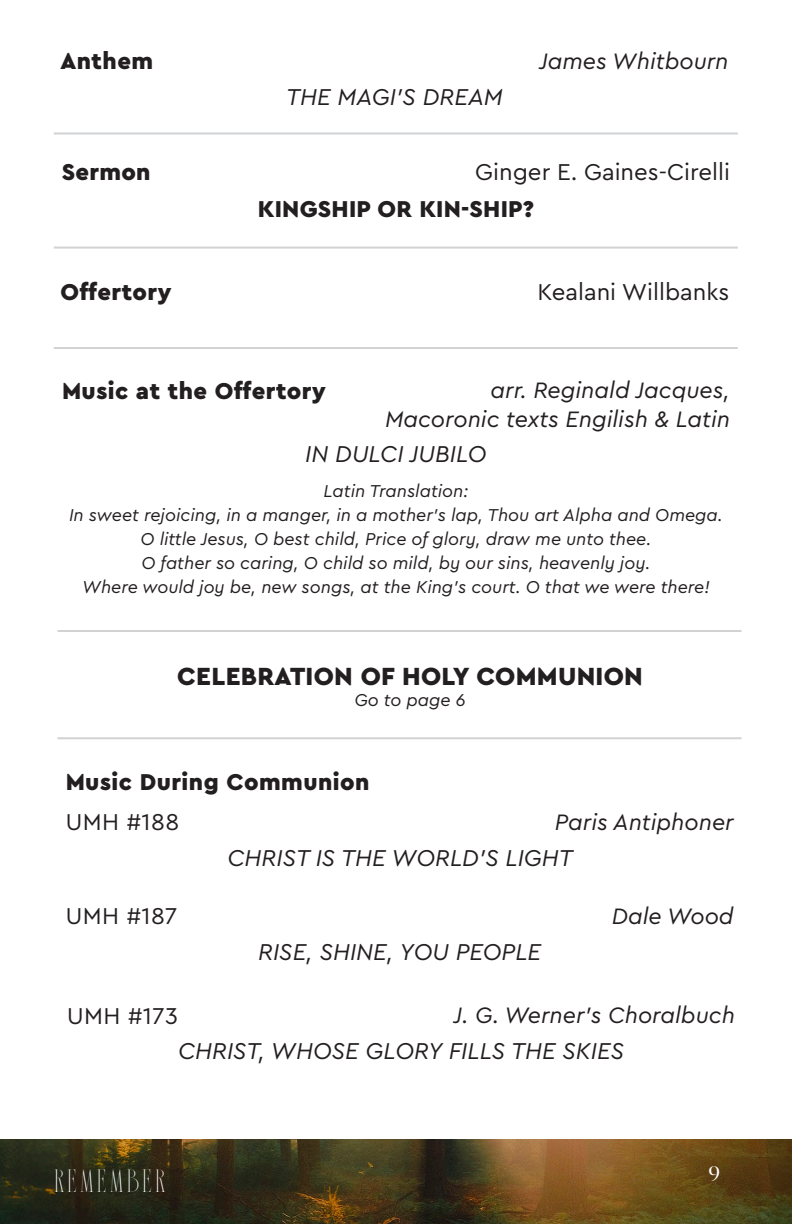
<style>
.page{position:relative;width:792px;height:1224px;background:#fff}
.page>*{position:absolute;margin:0;border:0;box-sizing:border-box;transform-origin:0 0}
.t1{font:30px "Vagesha Rolenda";letter-spacing:.095em;color:#fff}
.t2{font:900 26px "Cera Pro";letter-spacing:.01em;color:#231f20}
.t3{font:italic 24px "Cera Pro";color:#231f20}
.t4{font:900 24px "Cera Pro";letter-spacing:.02em;color:#231f20}
.t5{font:24px "Cera Pro";color:#231f20}
.t6{font:italic 23.4px "Cera Pro";color:#231f20}
.t7{font:20px "Ivy Mode";color:#fff}
.t8{font:italic 18px "Cera Pro";color:#231f20}
</style>
<div class="page">
<img style="left:0;top:1139px;width:792px;height:85px">
<hr style="left:54px;top:132px;width:684px;height:2px;background:#d1d2d4">
<hr style="left:54px;top:247px;width:684px;height:2px;background:#d1d2d4">
<hr style="left:54px;top:347px;width:684px;height:2px;background:#d1d2d4">
<hr style="left:58px;top:630px;width:684px;height:2px;background:#d1d2d4">
<hr style="left:58px;top:737px;width:684px;height:2px;background:#d1d2d4">
<p class="t4" style="left:60px;top:45px;width:94px">Anthem</p>
<p class="t6" style="left:539px;top:45px;width:191px">James Whitbourn</p>
<p class="t3" style="left:286px;top:81px;width:218px">THE MAGI’S DREAM</p>
<p class="t4" style="left:62px;top:156px;width:90px">Sermon</p>
<p class="t5" style="left:475px;top:156px;width:256px">Ginger E. Gaines-Cirelli</p>
<p class="t4" style="left:258px;top:193px;width:278px">KINGSHIP OR KIN-SHIP?</p>
<p class="t4" style="left:60px;top:276px;width:113px">Offertory</p>
<p class="t5" style="left:537px;top:276px;width:194px">Kealani Willbanks</p>
<p class="t4" style="left:62px;top:375px;width:265px">Music at the Offertory</p>
<p class="t6" style="left:490px;top:375px;width:241px">arr. Reginald Jacques,</p>
<p class="t6" style="left:385px;top:403px;width:346px">Macoronic texts Engilish &amp; Latin</p>
<p class="t3" style="left:305px;top:438px;width:183px">IN DULCI JUBILO</p>
<p class="t8" style="left:324px;top:479px;width:146px">Latin Translation:</p>
<p class="t8" style="left:69px;top:503px;width:655px">In sweet rejoicing, in a manger, in a mother’s lap, Thou art Alpha and Omega.</p>
<p class="t8" style="left:141px;top:527px;width:512px">O little Jesus, O best child, Price of glory, draw me unto thee.</p>
<p class="t8" style="left:141px;top:551px;width:511px">O father so caring, O child so mild, by our sins, heavenly joy.</p>
<p class="t8" style="left:82px;top:575px;width:629px">Where would joy be, new songs, at the King’s court. O that we were there!</p>
<p class="t2" style="left:177px;top:659px;width:467px">CELEBRATION OF HOLY COMMUNION</p>
<p class="t8" style="left:354px;top:688px;width:113px">Go to page 6</p>
<p class="t4" style="left:66px;top:766px;width:305px">Music During Communion</p>
<p class="t5" style="left:66px;top:806px;width:115px">UMH #188</p>
<p class="t6" style="left:555px;top:807px;width:180px">Paris Antiphoner</p>
<p class="t3" style="left:228px;top:842px;width:347px">CHRIST IS THE WORLD’S LIGHT</p>
<p class="t5" style="left:66px;top:900px;width:113px">UMH #187</p>
<p class="t6" style="left:612px;top:901px;width:123px">Dale Wood</p>
<p class="t3" style="left:258px;top:936px;width:284px">RISE, SHINE, YOU PEOPLE</p>
<p class="t5" style="left:67px;top:1000px;width:112px">UMH #173</p>
<p class="t6" style="left:454px;top:1000px;width:283px">J. G. Werner’s Choralbuch</p>
<p class="t3" style="left:178px;top:1035px;width:448px">CHRIST, WHOSE GLORY FILLS THE SKIES</p>
<h1 class="t1" style="left:54px;top:1165px;width:114px">REMEMBER</h1>
<p class="t7" style="left:709px;top:1160px;width:13px">9</p>
</div>
